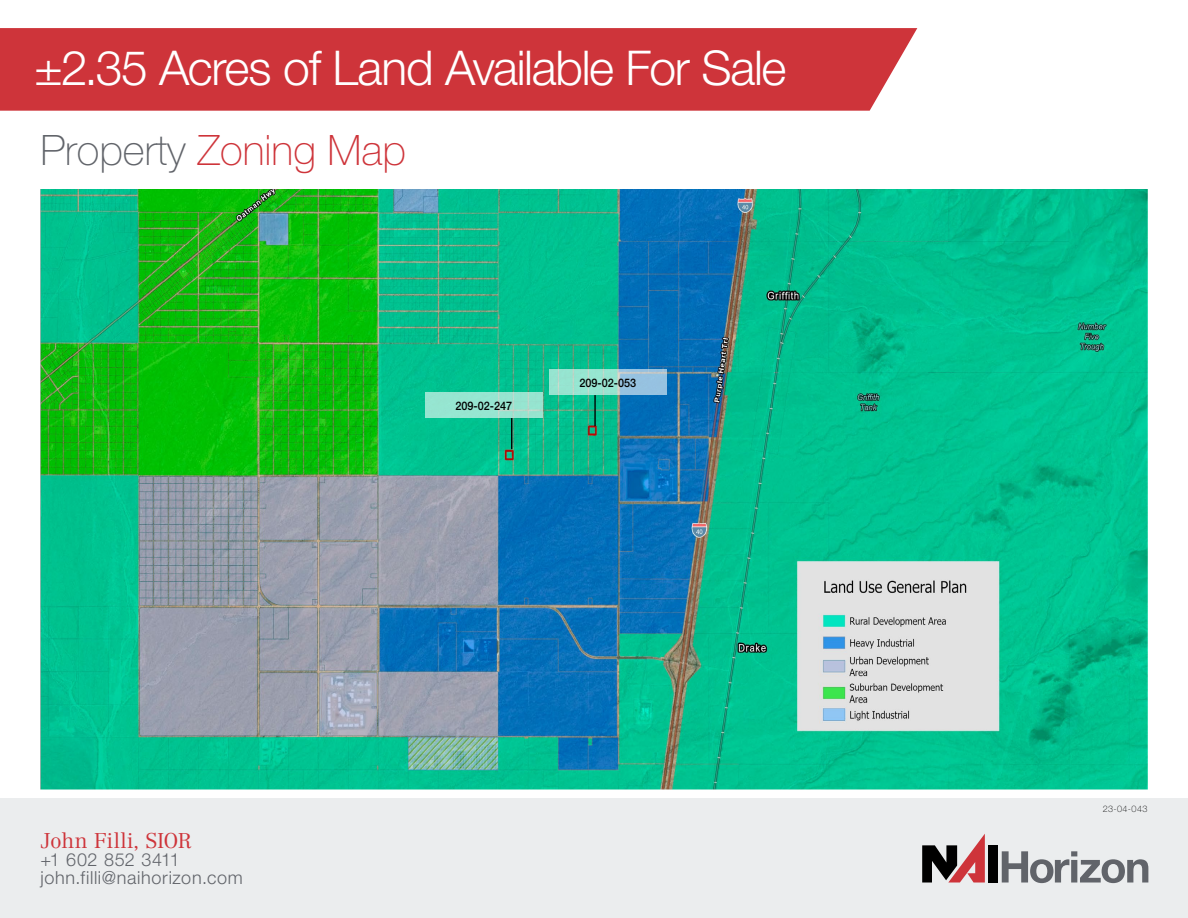
<style>
.page{position:relative;width:1188px;height:918px;background:#fff}
.page>*{position:absolute;margin:0;border:0;box-sizing:border-box;transform-origin:0 0}
.t1{font:300 48px "Helvetica Neue LT Std";letter-spacing:-.025em;color:#fff}
.t2{font:100 42px "Helvetica Neue LT Std";color:#ce343a}
.t3{font:300 21px "Centennial LT Std";letter-spacing:-.015em;color:#ce343a}
.t4{font:300 18px/18px "Helvetica Neue LT Std";letter-spacing:.035em;color:#61646a}
.t5{font:500 11.7px "Helvetica Neue LT Std";color:#000;scale:.92 1}
.t6{font:100 9px "Helvetica Neue LT Std";letter-spacing:.05em;color:#000}
.s1{color:#61646a}
</style>
<div class="page">
<div style="left:0;top:799px;width:1188px;height:119px;background:#ebedee"></div>
<div style="left:0;top:28px;width:917px;height:83px;background:#ce343a"></div>
<img style="left:40px;top:189px;width:1108px;height:601px">
<svg style="left:425px;top:393px;width:118px;height:25px;background:#98e4cf"></svg>
<hr style="left:511px;top:418px;width:1px;height:31px;background:#000">
<svg style="left:549px;top:370px;width:118px;height:25px;background:#9ad5d5"></svg>
<hr style="left:594px;top:395px;width:2px;height:31px;background:#000">
<div style="left:988px;top:845px;width:10px;height:38px;background:#000"></div>
<svg style="left:922px;top:834px;width:63px;height:49px"></svg>
<svg style="left:1002px;top:851px;width:146px;height:32px"></svg>
<h1 class="t1" style="left:34px;top:38px;width:754px">±2.35 Acres of Land Available For Sale</h1>
<h2 class="t2" style="left:40px;top:126px;width:367px"><span class="s1">Property</span> Zoning Map</h2>
<p class="t5" style="left:455px;top:398px;width:63px">209-02-247</p>
<p class="t5" style="left:580px;top:375px;width:63px">209-02-053</p>
<p class="t3" style="left:40px;top:828px;width:153px">John Filli, SIOR</p>
<p class="t4" style="left:40px;top:850px;width:204px">+1 602 852 3411 john.filli@naihorizon.com</p>
<p class="t6" style="left:1103px;top:804px;width:46px">23-04-043</p>
</div>
